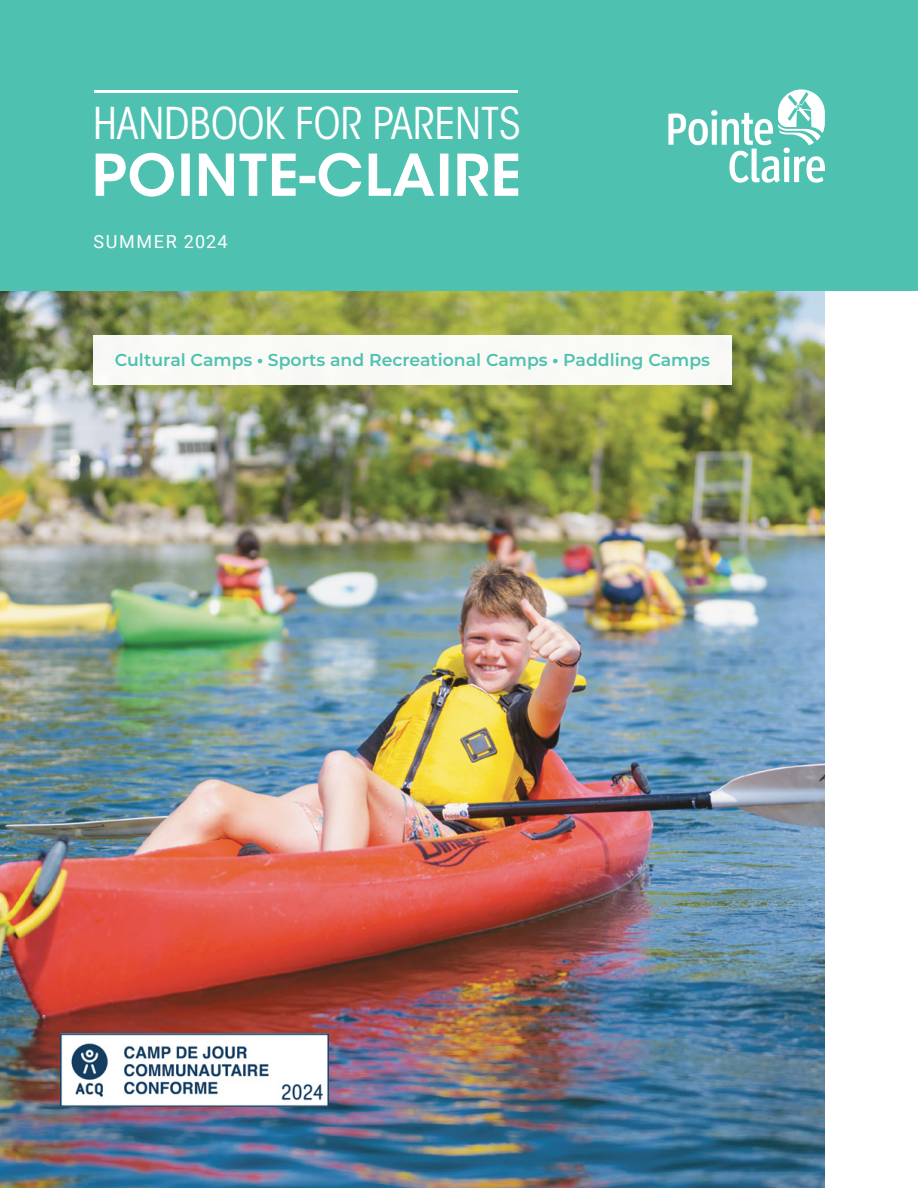
<style>
.page{position:relative;width:918px;height:1188px;background:#fff}
.page>*{position:absolute;margin:0;border:0;box-sizing:border-box;transform-origin:0 0}
.t1{font:condensed 43.5px "ITC Avant Garde Std";color:#fff}
.t2{font:18px "Roboto";letter-spacing:.095em;color:#fff}
.t3{font:600 17.25px "Montserrat";color:#4fc1b1}
.s1{font-weight:900}
</style>
<div class="page">
<div style="left:0;top:0;width:918px;height:292px;background:#4fc1b1"></div>
<img style="left:0;top:292px;width:825px;height:896px">
<svg style="left:668px;top:89px;width:157px;height:94px"></svg>
<svg style="left:96px;top:153px;width:422px;height:44px"></svg>
<hr style="left:94px;top:90px;width:424px;height:3px;background:#fff">
<div style="left:93px;top:335px;width:639px;height:49px;background:#f9faf5"></div>
<img style="left:61px;top:1034px;width:267px;height:73px">
<h1 class="t1" style="left:93px;top:97px;width:429px">HANDBOOK FOR PARENTS</h1>
<p class="t2" style="left:93px;top:229px;width:136px">SUMMER 2024</p>
<p class="t3" style="left:115px;top:348px;width:597px">Cultural Camps <span class="s1">·</span> Sports and Recreational Camps <span class="s1">·</span> Paddling Camps</p>
</div>
